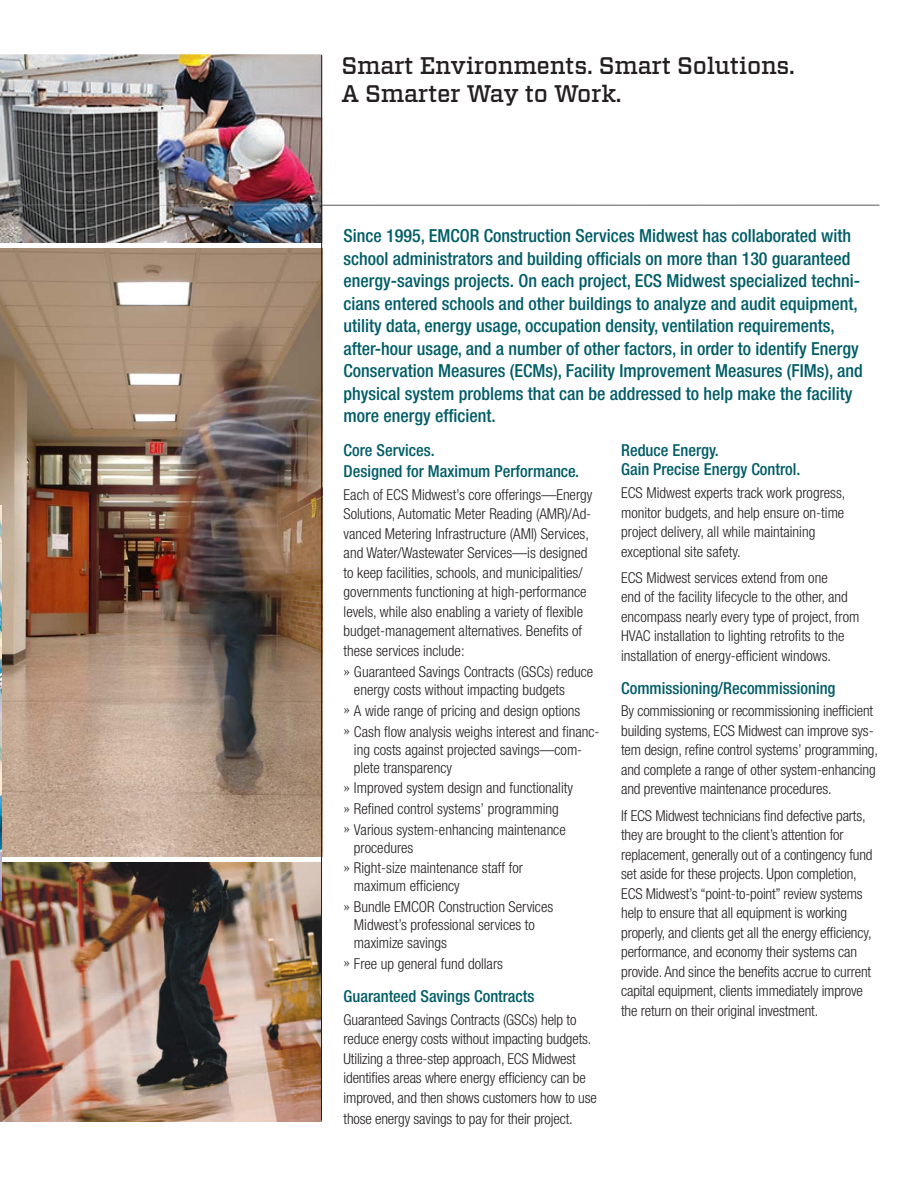
<style>
.page{position:relative;width:918px;height:1188px;background:#fff}
.page>*{position:absolute;margin:0;border:0;box-sizing:border-box;transform-origin:0 0}
.t1{font:500 24px/28.5px "Vitesse";letter-spacing:-.01em;color:#231f20}
.t2{font:500 condensed 18px/22.5px "Helvetica Neue";color:#005d67}
.t3{font:500 condensed 16.5px/21px "Helvetica Neue";color:#005d67}
.t4{font:300 condensed 15px/19.5px "Helvetica Neue";color:#231f20}
.s1{font-family:"Minion";font-weight:400;font-stretch:normal}
</style>
<div class="page">
<hr style="left:3px;top:205px;width:876px;height:1px;background:#231f20">
<img style="left:0;top:54px;width:322px;height:189px">
<img style="left:3px;top:205px;width:318px;height:1px">
<img style="left:0;top:249px;width:321px;height:607px">
<img style="left:0;top:862px;width:321px;height:259px">
<hr style="left:321px;top:55px;width:1px;height:1065px;background:#231f20">
<img style="left:0;top:505px;width:1px;height:396px">
<h1 class="t1" style="left:341px;top:51px;width:455px">Smart Environments. Smart Solutions.<br>A Smarter Way to Work.</h1>
<p class="t2" style="left:344px;top:225px;width:521px">Since 1995, EMCOR Construction Services Midwest has collaborated with school administrators and building officials on more than 130 guaranteed energy-savings projects. On each project, ECS Midwest specialized techni&shy;cians entered schools and other buildings to analyze and audit equipment, utility data, energy usage, occupation density, ventilation requirements, after-hour usage, and a number of other factors, in order to identify Energy Conservation Measures (ECMs), Facility Improvement Measures (FIMs), and physical system problems that can be addressed to help make the facility more energy efficient.</p>
<p class="t3" style="left:344px;top:439px;width:237px">Core Services.<br>Designed for Maximum Performance.</p>
<p class="t4" style="left:344px;top:484px;width:250px">Each of ECS Midwest’s core offerings—Energy Solutions, Automatic Meter Reading (AMR)/Ad&shy;vanced Metering Infrastructure (AMI) Services, and Water/Wastewater Services—is designed to keep facilities, schools, and municipalities/ governments functioning at high-performance levels, while also enabling a variety of flexible budget-management alternatives. Benefits of these services include:</p>
<p class="t4" style="left:354px;top:663px;width:241px;line-height:18px;text-indent:-10px"><span class="s1">»</span> Guaranteed Savings Contracts (GSCs) reduce energy costs without impacting budgets</p>
<p class="t4" style="left:344px;top:700px;width:257px;line-height:20.7px"><span class="s1">»</span> A wide range of pricing and design options<br><span class="s1">»</span> Cash flow analysis weighs interest and financ-</p>
<p class="t4" style="left:354px;top:740px;width:230px;line-height:18px">ing costs against projected savings—com&shy;plete transparency</p>
<p class="t4" style="left:344px;top:778px;width:231px;line-height:20.7px"><span class="s1">»</span> Improved system design and functionality <span class="s1">»</span> Refined control systems’ programming<br><span class="s1">»</span> Various system-enhancing maintenance</p>
<p class="t4" style="left:344px;top:837px;width:181px;line-height:20.7px;text-indent:10px">procedures<br><span class="s1">»</span> Right-size maintenance staff for</p>
<p class="t4" style="left:344px;top:876px;width:211px;line-height:20.7px;text-indent:10px">maximum efficiency<br><span class="s1">»</span> Bundle EMCOR Construction Services</p>
<p class="t4" style="left:354px;top:916px;width:183px;line-height:18px">Midwest’s professional services to maximize savings</p>
<p class="t4" style="left:344px;top:954px;width:161px"><span class="s1">»</span> Free up general fund dollars</p>
<p class="t3" style="left:344px;top:985px;width:192px">Guaranteed Savings Contracts</p>
<p class="t4" style="left:344px;top:1009px;width:255px">Guaranteed Savings Contracts (GSCs) help to reduce energy costs without impacting budgets.<br>Utilizing a three-step approach, ECS Midwest identifies areas where energy efficiency can be improved, and then shows customers how to use</p>
<p class="t4" style="left:344px;top:1108px;width:231px">those energy savings to pay for their project.</p>
<p class="t3" style="left:621px;top:440px;width:181px;line-height:19.5px">Reduce Energy.<br>Gain Precise Energy Control.</p>
<p class="t4" style="left:621px;top:483px;width:226px">ECS Midwest experts track work progress, monitor budgets, and help ensure on-time project delivery, all while maintaining exceptional site safety.</p>
<p class="t4" style="left:621px;top:568px;width:240px">ECS Midwest services extend from one<br>end of the facility lifecycle to the other, and encompass nearly every type of project, from HVAC installation to lighting retrofits to the installation of energy-efficient windows.</p>
<p class="t3" style="left:621px;top:677px;width:216px">Commissioning/Recommissioning</p>
<p class="t4" style="left:621px;top:701px;width:258px">By commissioning or recommissioning inefficient building systems, ECS Midwest can improve sys&shy;tem design, refine control systems’ programming, and complete a range of other system-enhancing and preventive maintenance procedures.</p>
<p class="t4" style="left:621px;top:806px;width:253px">If ECS Midwest technicians find defective parts, they are brought to the client’s attention for replacement, generally out of a contingency fund set aside for these projects. Upon completion, ECS Midwest’s “point-to-point” review systems help to ensure that all equipment is working properly, and clients get all the energy efficiency, performance, and economy their systems can provide. And since the benefits accrue to current capital equipment, clients immediately improve the return on their original investment.</p>
</div>
